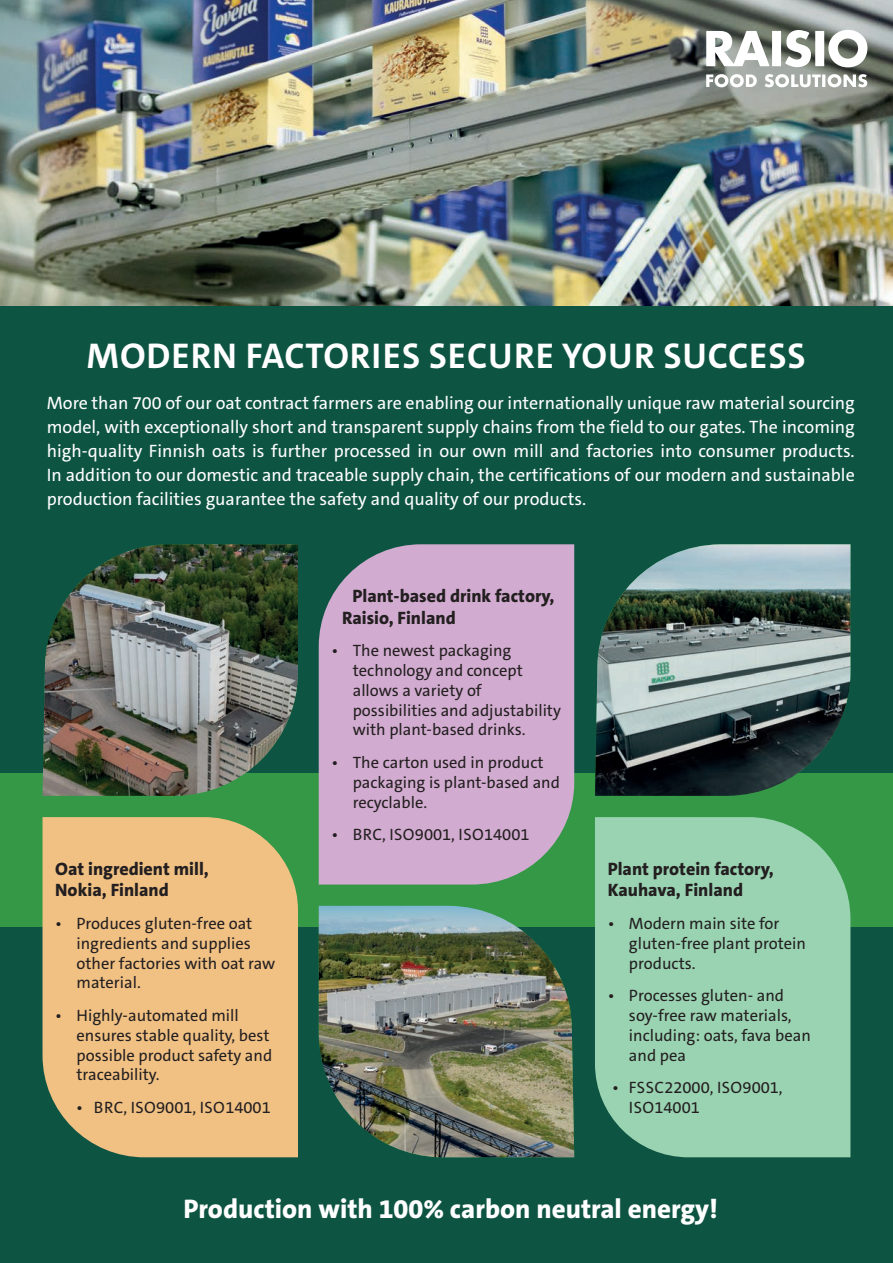
<style>
.page{position:relative;width:893px;height:1263px;background:#0e5442}
.page>*{position:absolute;margin:0;border:0;box-sizing:border-box;transform-origin:0 0}
.t1{font:700 36px "The Sans C5";letter-spacing:.025em;color:#fff}
.t2{font:800 27px "The Sans C5";color:#fff}
.t3{font:18px/24px "The Sans C5";color:#fff;text-align:justify}
.t4{font:800 18px/21.6px "The Sans C5";color:#231f20}
.t5{font:16.5px/19.8px "The Sans C5";color:#231f20}
</style>
<div class="page">
<img style="left:0;top:0;width:893px;height:305px">
<div style="left:815px;top:31px;width:9px;height:35px;background:#fff"></div>
<svg style="left:785px;top:30px;width:26px;height:37px"></svg>
<div style="left:772px;top:31px;width:9px;height:35px;background:#fff"></div>
<svg style="left:828px;top:30px;width:39px;height:37px"></svg>
<svg style="left:706px;top:31px;width:63px;height:35px;background:#cbcecb"></svg>
<svg style="left:706px;top:74px;width:161px;height:13px;background:#cccfcb"></svg>
<div style="left:0;top:774px;width:893px;height:153px;background:#359847"></div>
<div style="left:319px;top:544px;width:255px;height:340px;background:#d2acd0"></div>
<div style="left:43px;top:817px;width:255px;height:340px;background:#f1c184"></div>
<div style="left:595px;top:817px;width:255px;height:340px;background:#9ad3b2"></div>
<img style="left:43px;top:544px;width:255px;height:252px">
<img style="left:319px;top:906px;width:255px;height:251px">
<img style="left:595px;top:544px;width:255px;height:252px">
<h1 class="t1" style="left:87px;top:333px;width:720px">MODERN FACTORIES SECURE YOUR SUCCESS</h1>
<p class="t3" style="left:47px;top:391px;width:809px">More than 700 of our oat contract farmers are enabling our internationally unique raw material sourcing model, with exceptionally short and transparent supply chains from the field to our gates. The incoming high-quality Finnish oats is further processed in our own mill and factories into consumer products.<br>In addition to our domestic and traceable supply chain, the certifications of our modern and sustainable production facilities guarantee the safety and quality of our products.</p>
<p class="t4" style="left:55px;top:858px;width:155px">Oat ingredient mill,<br>Nokia, Finland</p>
<p class="t5" style="left:77px;top:914px;width:200px;text-indent:-21px">• Produces gluten-free oat ingredients and supplies other factories with oat raw material.</p>
<p class="t5" style="left:77px;top:1005px;width:197px;text-indent:-21px">• Highly-automated mill ensures stable quality, best possible product safety and traceability.</p>
<p class="t5" style="left:76px;top:1097px;width:196px">• BRC, ISO9001, ISO14001</p>
<p class="t4" style="left:342px;top:585px;width:214px;text-indent:10px">Plant-based drink factory,<br>Raisio, Finland</p>
<p class="t5" style="left:353px;top:641px;width:210px;text-indent:-21px">• The newest packaging technology and concept allows a variety of possibilities and adjustability with plant-based drinks.</p>
<p class="t5" style="left:353px;top:753px;width:209px;text-indent:-21px">• The carton used in product packaging is plant-based and recyclable.</p>
<p class="t5" style="left:331px;top:825px;width:200px">• BRC, ISO9001, ISO14001</p>
<p class="t4" style="left:608px;top:858px;width:167px">Plant protein factory,<br>Kauhava, Finland</p>
<p class="t5" style="left:629px;top:914px;width:179px;text-indent:-21px">• Modern main site for gluten-free plant protein products.</p>
<p class="t5" style="left:629px;top:986px;width:183px;text-indent:-21px">• Processes gluten- and soy-free raw materials, including: oats, fava bean and pea</p>
<p class="t5" style="left:629px;top:1078px;width:155px;text-indent:-17px">• FSSC22000, ISO9001,<br>ISO14001</p>
<h2 class="t2" style="left:184px;top:1191px;width:536px">Production with 100% carbon neutral energy!</h2>
</div>
